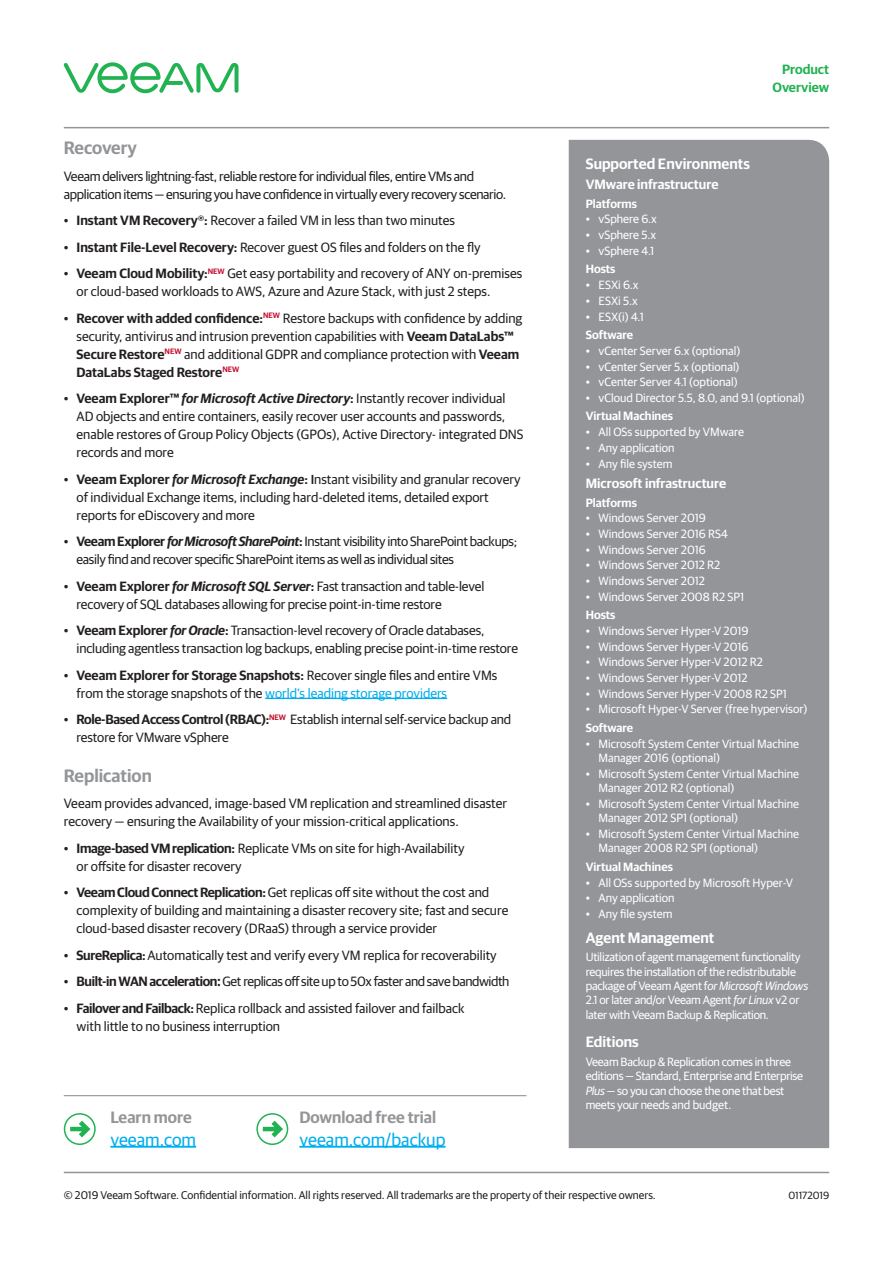
<style>
.page{position:relative;width:893px;height:1263px;background:#fff}
.page>*{position:absolute;margin:0;border:0;box-sizing:border-box;transform-origin:0 0}
.t1{font:18px "Guardian Sans";color:#00aeef}
.t2{font:600 18px "Guardian Sans";color:#939598}
.t3{font:600 16.5px "Guardian Sans";color:#939598}
.t4{font:600 15px "Guardian Sans";color:#fff}
.t5{font:13.5px/18px "Guardian Sans";color:#231f20}
.t6{font:13.5px/18px "Guardian Sans";letter-spacing:-.025em;color:#231f20}
.t7{font:13.5px "Guardian Sans";letter-spacing:-.03em;color:#231f20}
.t8{font:600 13.5px "Guardian Sans";color:#fff}
.t9{font:600 13.5px/18px "Guardian Sans";color:#21b252;text-align:right}
.t10{font:12px/14.4px "Guardian Sans";color:#fff}
.t11{font:12px/14.4px "Guardian Sans";letter-spacing:-.02em;color:#fff}
.t12{font:600 12px "Guardian Sans";color:#fff}
.t13{font:11.25px "Guardian Sans";color:#231f20}
.t14{font:10.5px "Guardian Sans";color:#231f20}
.s1{font-weight:600}
.s2{font-weight:600;font-style:italic}
.s3{font-family:"Myriad Pro";font-weight:600}
.s4{color:#00aeef}
.s5{font-family:"Myriad Pro";font-weight:600;font-size:15px}
.s6{font-style:italic}
</style>
<div class="page">
<hr style="left:64px;top:127px;width:765px;height:1px;background:#939598">
<svg style="left:63px;top:62px;width:176px;height:31px"></svg>
<hr style="left:64px;top:1172px;width:765px;height:1px;background:#939598">
<hr style="left:265px;top:698px;width:182px;height:1px;background:#00aeef">
<div style="left:569px;top:140px;width:260px;height:1008px;background:#939598"></div>
<hr style="left:64px;top:1095px;width:462px;height:1px;background:#939598">
<hr style="left:110px;top:1146px;width:86px;height:2px;background:#00aeef">
<hr style="left:299px;top:1146px;width:147px;height:2px;background:#00aeef">
<svg style="left:64px;top:1113px;width:32px;height:32px"></svg>
<svg style="left:256px;top:1113px;width:32px;height:32px"></svg>
<h1 class="t2" style="left:64px;top:135px;width:75px">Recovery</h1>
<p class="t6" style="left:64px;top:166px;width:444px">Veeam delivers lightning-fast, reliable restore for individual files, entire VMs and application items — ensuring you have confidence in virtually every recovery scenario.</p>
<p class="t5" style="left:64px;top:210px;width:393px">• <span class="s1">Instant VM Recovery®:</span> Recover a failed VM in less than two minutes</p>
<p class="t5" style="left:64px;top:237px;width:418px">• <span class="s1">Instant File-Level Recovery:</span> Recover guest OS files and folders on the fly</p>
<p class="t5" style="left:77px;top:263px;width:447px;text-indent:-13px">• <span class="s1">Veeam Cloud Mobility:</span><sup>NEW</sup> Get easy portability and recovery of ANY on-premises or cloud-based workloads to AWS, Azure and Azure Stack, with just 2 steps.</p>
<p class="t5" style="left:77px;top:308px;width:447px;text-indent:-13px">• <span class="s1">Recover with added confidence:</span><sup>NEW</sup> Restore backups with confidence by adding security, antivirus and intrusion prevention capabilities with <span class="s1">Veeam DataLabs™ Secure Restore</span><sup>NEW</sup> and additional GDPR and compliance protection with <span class="s1">Veeam DataLabs Staged Restore</span><sup>NEW</sup></p>
<p class="t5" style="left:77px;top:388px;width:449px;text-indent:-13px">• <span class="s1">Veeam Explorer™</span> <span class="s2">for Microsoft Active Directory</span><span class="s1">:</span> Instantly recover individual AD objects and entire containers, easily recover user accounts and passwords, enable restores of Group Policy Objects (GPOs), Active Directory- integrated DNS records and more</p>
<p class="t5" style="left:77px;top:469px;width:446px;text-indent:-13px">• <span class="s1">Veeam Explorer</span> <span class="s2">for Microsoft Exchange</span><span class="s1">:</span> <span class="s3">I</span>nstant visibility and granular recovery of individual Exchange items, including hard-deleted items, detailed export reports for eDiscovery and more</p>
<p class="t6" style="left:77px;top:531px;width:442px;text-indent:-13px">• <span class="s1">Veeam Explorer</span> <span class="s2">for Microsoft SharePoint</span><span class="s1">:</span> Instant visibility into SharePoint backups; easily find and recover specific SharePoint items as well as individual sites</p>
<p class="t5" style="left:77px;top:576px;width:409px;text-indent:-13px">• <span class="s1">Veeam Explorer</span> <span class="s2">for Microsoft SQL Server</span><span class="s1">:</span> Fast transaction and table-level recovery of SQL databases allowing for precise point-in-time restore</p>
<p class="t5" style="left:77px;top:620px;width:443px;text-indent:-13px">• <span class="s1">Veeam Explorer</span> <span class="s2">for Oracle</span><span class="s1">:</span> Transaction-level recovery of Oracle databases, including agentless transaction log backups, enabling precise point-in-time restore</p>
<p class="t5" style="left:77px;top:665px;width:422px;text-indent:-13px">• <span class="s1">Veeam Explorer for Storage Snapshots:</span> Recover single files and entire VMs from the storage snapshots of the <span class="s4">world’s leading storage providers</span></p>
<p class="t5" style="left:77px;top:709px;width:436px;text-indent:-13px">• <span class="s1">Role-Based Access Control (RBAC):</span><sup>NEW</sup> Establish internal self-service backup and restore for VMware vSphere</p>
<h1 class="t2" style="left:64px;top:762px;width:90px">Replication</h1>
<p class="t5" style="left:64px;top:793px;width:445px">Veeam provides advanced, image-based VM replication and streamlined disaster recovery — ensuring the Availability of your mission-critical applications.</p>
<p class="t5" style="left:77px;top:838px;width:389px;text-indent:-13px">• <span class="s1">Image-based VM replication:</span> Replicate VMs on site for high-Availability or offsite for disaster recovery</p>
<p class="t5" style="left:77px;top:882px;width:433px;text-indent:-13px">• <span class="s1">Veeam Cloud Connect Replication:</span> Get replicas off site without the cost and complexity of building and maintaining a disaster recovery site; fast and secure cloud-based disaster recovery (DRaaS) through a service provider</p>
<p class="t5" style="left:64px;top:945px;width:434px">• <span class="s1">SureReplica:</span> Automatically test and verify every VM replica for recoverability</p>
<p class="t7" style="left:64px;top:972px;width:447px">• <span class="s1">Built-in WAN acceleration</span><span class="s5">:</span> Get replicas off site up to 50x faster and save bandwidth</p>
<p class="t5" style="left:77px;top:998px;width:390px;text-indent:-13px">• <span class="s1">Failover and Failback:</span> Replica rollback and assisted failover and failback with little to no business interruption</p>
<p class="t3" style="left:110px;top:1105px;width:83px">Learn more</p>
<h1 class="t1" style="left:110px;top:1127px;width:87px">veeam.com</h1>
<p class="t3" style="left:299px;top:1105px;width:138px">Download free trial</p>
<h1 class="t1" style="left:299px;top:1127px;width:148px">veeam.com/backup</h1>
<p class="t9" style="left:773px;top:60px;width:58px">Product<br>Overview</p>
<p class="t4" style="left:586px;top:152px;width:166px">Supported Environments</p>
<p class="t8" style="left:586px;top:175px;width:134px">VMware infrastructure</p>
<p class="t12" style="left:586px;top:195px;width:53px">Platforms</p>
<p class="t10" style="left:586px;top:211px;width:73px">• vSphere 6.x</p>
<p class="t10" style="left:586px;top:227px;width:72px">• vSphere 5.x</p>
<p class="t10" style="left:586px;top:243px;width:70px">• vSphere 4.1</p>
<p class="t12" style="left:586px;top:260px;width:31px">Hosts</p>
<p class="t10" style="left:586px;top:277px;width:54px">• ESXi 6.x</p>
<p class="t10" style="left:586px;top:293px;width:54px">• ESXi 5.x</p>
<p class="t10" style="left:586px;top:308px;width:60px">• ESX(i) 4.1</p>
<p class="t12" style="left:586px;top:326px;width:49px">Software</p>
<p class="t10" style="left:586px;top:343px;width:156px">• vCenter Server 6.x (optional)</p>
<p class="t10" style="left:586px;top:358px;width:155px">• vCenter Server 5.x (optional)</p>
<p class="t10" style="left:586px;top:374px;width:153px">• vCenter Server 4.1 (optional)</p>
<p class="t10" style="left:586px;top:390px;width:220px">• vCloud Director 5.5, 8.0, and 9.1 (optional)</p>
<p class="t12" style="left:586px;top:407px;width:89px">Virtual Machines</p>
<p class="t10" style="left:586px;top:424px;width:160px">• All OSs supported by VMware</p>
<p class="t10" style="left:586px;top:440px;width:90px">• Any application</p>
<p class="t10" style="left:586px;top:455px;width:88px">• Any file system</p>
<p class="t8" style="left:586px;top:473px;width:142px">Microsoft infrastructure</p>
<p class="t12" style="left:586px;top:494px;width:53px">Platforms</p>
<p class="t10" style="left:586px;top:510px;width:122px">• Windows Server 2019</p>
<p class="t10" style="left:586px;top:526px;width:144px">• Windows Server 2016 RS4</p>
<p class="t10" style="left:586px;top:541px;width:122px">• Windows Server 2016</p>
<p class="t10" style="left:586px;top:557px;width:136px">• Windows Server 2012 R2</p>
<p class="t10" style="left:586px;top:573px;width:121px">• Windows Server 2012</p>
<p class="t10" style="left:586px;top:588px;width:160px">• Windows Server 2008 R2 SP1</p>
<p class="t12" style="left:586px;top:606px;width:31px">Hosts</p>
<p class="t10" style="left:586px;top:623px;width:164px">• Windows Server Hyper-V 2019</p>
<p class="t10" style="left:586px;top:638px;width:164px">• Windows Server Hyper-V 2016</p>
<p class="t10" style="left:586px;top:654px;width:179px">• Windows Server Hyper-V 2012 R2</p>
<p class="t10" style="left:586px;top:670px;width:163px">• Windows Server Hyper-V 2012</p>
<p class="t10" style="left:586px;top:685px;width:203px">• Windows Server Hyper-V 2008 R2 SP1</p>
<p class="t10" style="left:586px;top:701px;width:223px">• Microsoft Hyper-V Server (free hypervisor)</p>
<p class="t12" style="left:586px;top:719px;width:49px">Software</p>
<p class="t10" style="left:598px;top:735px;width:202px;text-indent:-13px">• Microsoft System Center Virtual Machine<br>Manager 2016 (optional)</p>
<p class="t10" style="left:598px;top:765px;width:202px;text-indent:-13px">• Microsoft System Center Virtual Machine<br>Manager 2012 R2 (optional)</p>
<p class="t10" style="left:598px;top:796px;width:202px;text-indent:-13px">• Microsoft System Center Virtual Machine<br>Manager 2012 SP1 (optional)</p>
<p class="t10" style="left:598px;top:826px;width:202px;text-indent:-13px">• Microsoft System Center Virtual Machine<br>Manager 2008 R2 SP1 (optional)</p>
<p class="t12" style="left:586px;top:858px;width:89px">Virtual Machines</p>
<p class="t10" style="left:586px;top:874px;width:209px">• All OSs supported by Microsoft Hyper-V</p>
<p class="t10" style="left:586px;top:890px;width:90px">• Any application</p>
<p class="t10" style="left:586px;top:906px;width:88px">• Any file system</p>
<p class="t4" style="left:586px;top:926px;width:130px">Agent Management</p>
<p class="t11" style="left:586px;top:949px;width:224px">Utilization of agent management functionality requires the installation of the redistributable package of Veeam Agent f<span class="s6">or Microsoft Windows </span>2.1 or later and/or Veeam Agent <span class="s6">for Linux</span> v2 or later with Veeam Backup &amp; Replication.</p>
<p class="t4" style="left:586px;top:1031px;width:55px">Editions</p>
<p class="t11" style="left:586px;top:1054px;width:219px">Veeam Backup &amp; Replication comes in three editions — Standard, Enterprise and Enterprise <span class="s6">Plus</span> — so you can choose the one that best meets your needs and budget.</p>
<p class="t13" style="left:64px;top:1187px;width:593px">© 2019 Veeam Software. Confidential information. All rights reserved. All trademarks are the property of their respective owners.</p>
<p class="t14" style="left:788px;top:1188px;width:42px">01172019</p>
</div>
